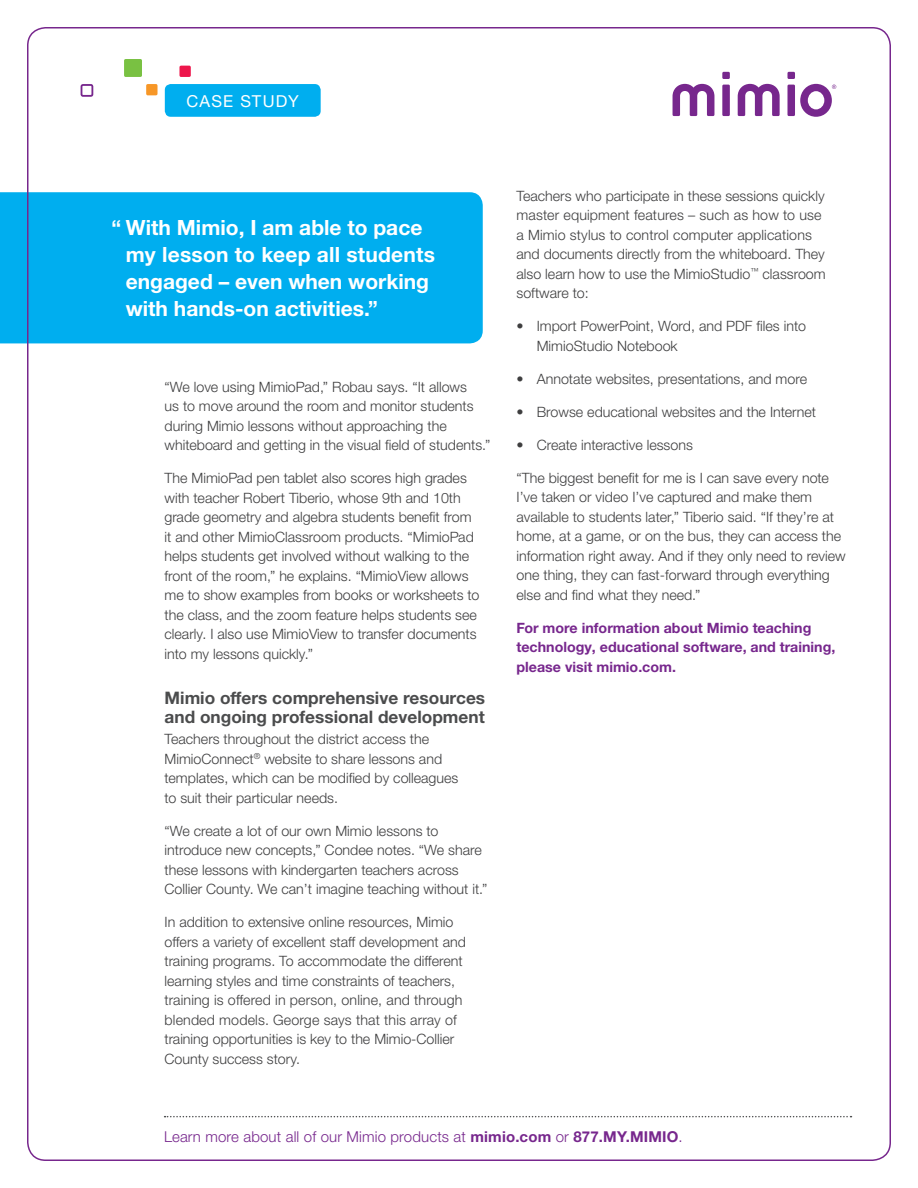
<style>
.page{position:relative;width:918px;height:1188px;background:#fff}
.page>*{position:absolute;margin:0;border:0;box-sizing:border-box;transform-origin:0 0}
.t1{font:700 21px/27px "Helvetica Neue LTW1 G";color:#fff}
.t2{font:700 17.25px/19.5px "Helvetica Neue LTW1 G";color:#4b4c4d}
.t3{font:16.5px "Helvetica Neue LTW1 G";letter-spacing:.075em;color:#fff}
.t4{font:300 15px "Helvetica Neue LTW1 G";letter-spacing:.01em;color:#77278d}
.t5{font:300 14.25px/19.5px "Helvetica Neue LTW1 G";color:#3e3e3f}
.t6{font:700 14.25px/19.5px "Helvetica Neue LTW1 G";color:#77278d}
.s1{font-weight:700}
</style>
<div class="page">
<svg style="left:165px;top:1116px;width:687px;height:1px"></svg>
<div style="left:0;top:192px;width:483px;height:151px;background:#00aeef"></div>
<div style="left:124px;top:59px;width:18px;height:18px;background:#79c142;border-radius:2px"></div>
<div style="left:146px;top:84px;width:12px;height:11px;background:#f79727;border-radius:2px"></div>
<div style="left:179px;top:66px;width:12px;height:11px;background:#ed164b;border-radius:2px"></div>
<div style="left:81px;top:84px;width:12px;height:13px;border:2px solid #77278d;border-radius:2px"></div>
<div style="left:165px;top:84px;width:156px;height:33px;background:#00aeef;border-radius:6px"></div>
<svg style="left:673px;top:84px;width:41px;height:32px"></svg>
<div style="left:722px;top:85px;width:8px;height:31px;background:#77278d"></div>
<svg style="left:738px;top:84px;width:42px;height:32px"></svg>
<div style="left:787px;top:85px;width:8px;height:31px;background:#77278d"></div>
<div style="left:722px;top:72px;width:8px;height:7px;background:#77278d"></div>
<div style="left:787px;top:72px;width:8px;height:7px;background:#77278d"></div>
<svg style="left:800px;top:84px;width:36px;height:33px"></svg>
<p class="t3" style="left:187px;top:91px;width:114px">CASE STUDY</p>
<h1 class="t1" style="left:126px;top:214px;width:311px;text-indent:-14px">“ With Mimio, I am able to pace my lesson to keep all students engaged – even when working with hands-on activities.”</h1>
<p class="t5" style="left:165px;top:377px;width:327px">“We love using MimioPad,” Robau says. “It allows<br>us to move around the room and monitor students during Mimio lessons without approaching the whiteboard and getting in the visual field of students.”</p>
<p class="t5" style="left:165px;top:469px;width:316px">The MimioPad pen tablet also scores high grades with teacher Robert Tiberio, whose 9th and 10th grade geometry and algebra students benefit from it and other MimioClassroom products. “MimioPad helps students get involved without walking to the front of the room,” he explains. “MimioView allows me to show examples from books or worksheets to the class, and the zoom feature helps students see clearly. I also use MimioView to transfer documents into my lessons quickly.”</p>
<p class="t2" style="left:165px;top:688px;width:322px">Mimio offers comprehensive resources and ongoing professional development</p>
<p class="t5" style="left:165px;top:730px;width:295px">Teachers throughout the district access the MimioConnect<sup>®</sup> website to share lessons and templates, which can be modified by colleagues to suit their particular needs.</p>
<p class="t5" style="left:165px;top:821px;width:324px">“We create a lot of our own Mimio lessons to introduce new concepts,” Condee notes. “We share these lessons with kindergarten teachers across Collier County. We can’t imagine teaching without it.”</p>
<p class="t5" style="left:165px;top:913px;width:303px">In addition to extensive online resources, Mimio offers a variety of excellent staff development and training programs. To accommodate the different learning styles and time constraints of teachers, training is offered in person, online, and through blended models. George says that this array of training opportunities is key to the Mimio-Collier County success story.</p>
<p class="t5" style="left:517px;top:186px;width:311px">Teachers who participate in these sessions quickly master equipment features – such as how to use a Mimio stylus to control computer applications and documents directly from the whiteboard. They also learn how to use the MimioStudio<sup>™</sup> classroom software to:</p>
<p class="t5" style="left:537px;top:316px;width:271px;text-indent:-20px">• Import PowerPoint, Word, and PDF files into<br>MimioStudio Notebook</p>
<p class="t5" style="left:517px;top:369px;width:292px">• Annotate websites, presentations, and more</p>
<p class="t5" style="left:517px;top:402px;width:301px">• Browse educational websites and the Internet</p>
<p class="t5" style="left:517px;top:435px;width:178px">• Create interactive lessons</p>
<p class="t5" style="left:517px;top:468px;width:331px">“The biggest benefit for me is I can save every note I’ve taken or video I’ve captured and make them available to students later,” Tiberio said. “If they’re at home, at a game, or on the bus, they can access the information right away. And if they only need to review one thing, they can fast-forward through everything else and find what they need.”</p>
<p class="t6" style="left:517px;top:618px;width:320px">For more information about Mimio teaching technology, educational software, and training, please visit mimio.com.</p>
<p class="t4" style="left:164px;top:1128px;width:520px">Learn more about all of our Mimio products at <span class="s1">mimio.com</span> or <span class="s1">877.MY.MIMIO</span>.</p>
</div>
